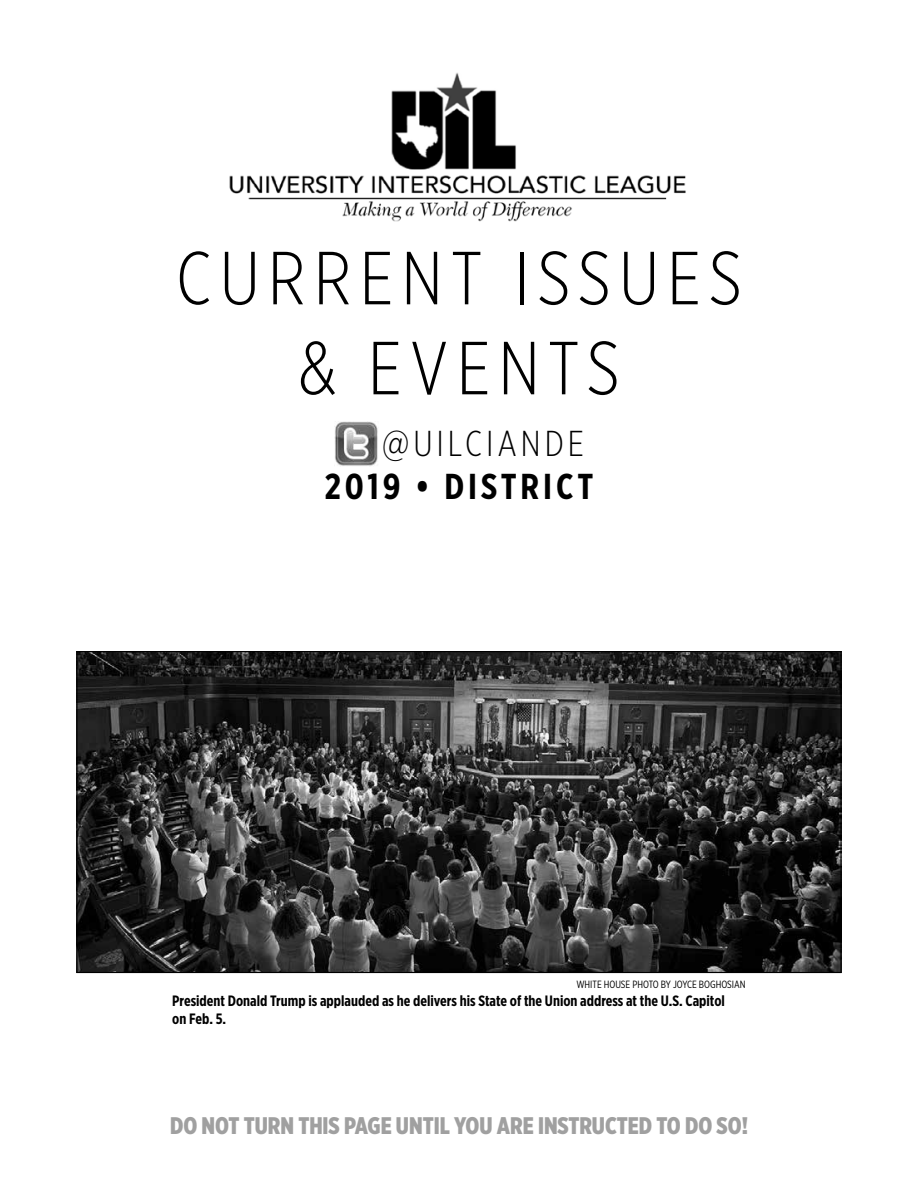
<style>
.page{position:relative;width:918px;height:1188px;background:#fff}
.page>*{position:absolute;margin:0;border:0;box-sizing:border-box;transform-origin:0 0}
.t1{font:300 75px/90px "Gotham X Narrow";letter-spacing:.11em;color:#000;text-align:center}
.t2{font:700 36px "Gotham X Narrow";letter-spacing:.11em;color:#000}
.t3{font:300 36px "Gotham X Narrow";letter-spacing:.11em;color:#000}
.t4{font:900 24px "Gotham X Narrow";color:#a0a0a0}
.t5{font:700 15px/18px "Gotham X Narrow";color:#000}
.t6{font:10.5px "Gotham X Narrow";color:#000}
</style>
<div class="page">
<img style="left:229px;top:72px;width:457px;height:150px">
<img style="left:334px;top:422px;width:44px;height:44px">
<img style="left:78px;top:653px;width:762px;height:318px">
<h1 class="t1" style="left:176px;top:232px;width:567px">CURRENT ISSUES &amp; EVENTS</h1>
<h2 class="t3" style="left:382px;top:422px;width:203px">@UILCIANDE</h2>
<h2 class="t2" style="left:324px;top:464px;width:271px">2019 • DISTRICT</h2>
<p class="t6" style="left:576px;top:978px;width:171px">WHITE HOUSE PHOTO BY JOYCE BOGHOSIAN</p>
<p class="t5" style="left:172px;top:991px;width:554px">President Donald Trump is applauded as he delivers his State of the Union address at the U.S. Capitol on Feb. 5.</p>
<h3 class="t4" style="left:170px;top:1111px;width:579px">DO NOT TURN THIS PAGE UNTIL YOU ARE INSTRUCTED TO DO SO!</h3>
</div>
